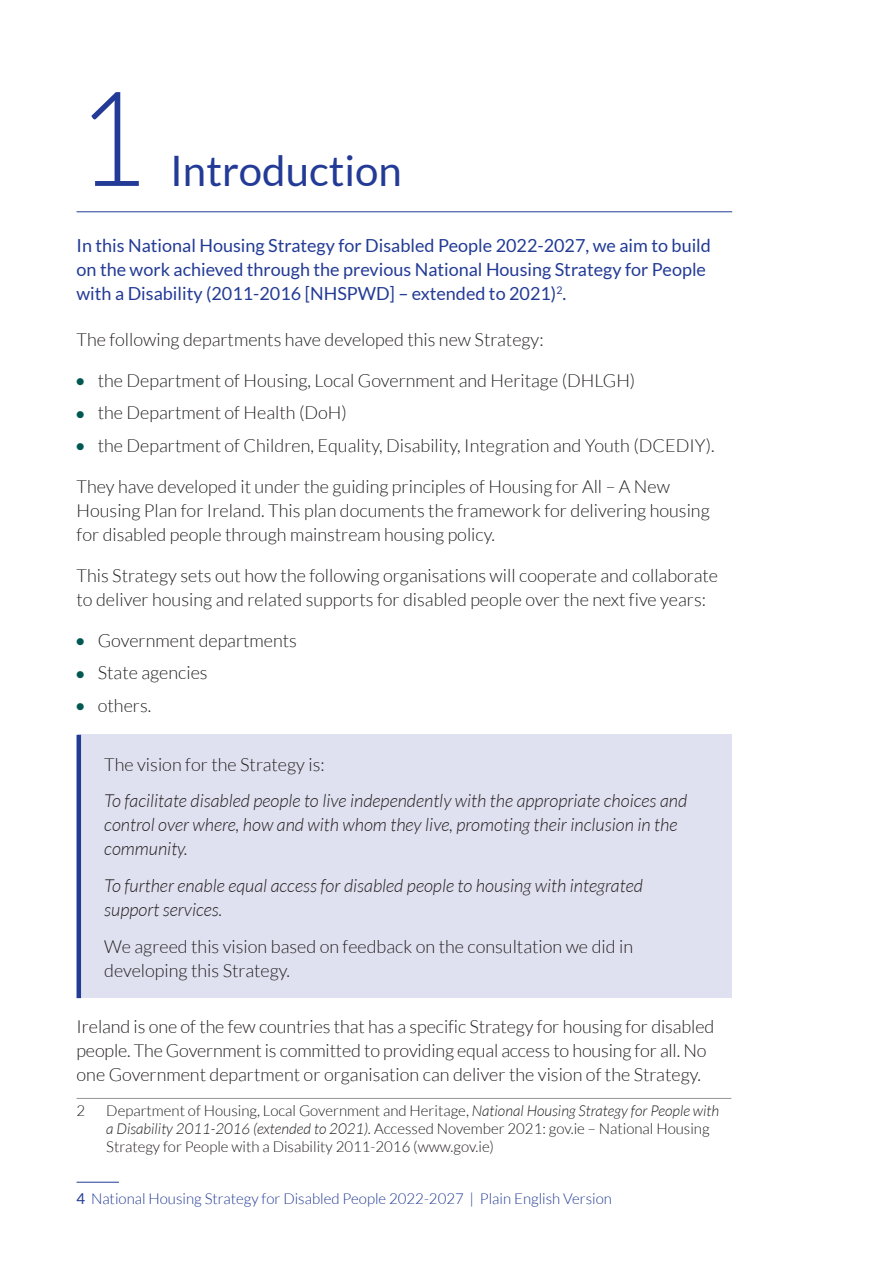
<style>
.page{position:relative;width:893px;height:1263px;background:#fff}
.page>*{position:absolute;margin:0;border:0;box-sizing:border-box;transform-origin:0 0}
.t1{font:300 132px "Lato";color:#233b96;scale:.91 1}
.t2{font:42px "Lato";color:#233b96}
.t3{font:300 18px/24px "Lato";color:#231f20}
.t4{font:italic 300 18px/24px "Lato";color:#231f20}
.t5{font:18px/24px "Lato";color:#233b96}
.t6{font:300 15px/18px "Lato";color:#231f20}
.t7{font:300 15px "Lato";color:#233b96}
.s1{color:#005951}
.s2{font-style:italic}
.s3{font-weight:400}
</style>
<div class="page">
<hr style="left:77px;top:1182px;width:42px;height:1px;background:#233b96">
<hr style="left:77px;top:211px;width:655px;height:1px;background:#233b96">
<div style="left:79px;top:735px;width:653px;height:263px;background:#e0e1f0"></div>
<hr style="left:77px;top:735px;width:4px;height:263px;background:#233b96">
<hr style="left:77px;top:1098px;width:654px;height:1px;background:#939598">
<h1 class="t1" style="left:77px;top:68px;width:78px">1</h1>
<h2 class="t2" style="left:170px;top:147px;width:233px">Introduction</h2>
<p class="t5" style="left:77px;top:234px;width:636px">In this National Housing Strategy for Disabled People 2022-2027, we aim to build on the work achieved through the previous National Housing Strategy for People with a Disability (2011-2016 [NHSPWD] – extended to 2021)<sup>2</sup>.</p>
<p class="t3" style="left:77px;top:327px;width:469px">The following departments have developed this new Strategy:</p>
<p class="t3" style="left:77px;top:368px;width:560px"><span class="s1">●</span> the Department of Housing, Local Government and Heritage (DHLGH)</p>
<p class="t3" style="left:77px;top:401px;width:272px"><span class="s1">●</span> the Department of Health (DoH)</p>
<p class="t3" style="left:77px;top:433px;width:640px"><span class="s1">●</span> the Department of Children, Equality, Disability, Integration and Youth (DCEDIY).</p>
<p class="t3" style="left:77px;top:474px;width:635px">They have developed it under the guiding principles of Housing for All – A New<br>Housing Plan for Ireland. This plan documents the framework for delivering housing for disabled people through mainstream housing policy.</p>
<p class="t3" style="left:77px;top:563px;width:643px">This Strategy sets out how the following organisations will cooperate and collaborate to deliver housing and related supports for disabled people over the next five years:</p>
<p class="t3" style="left:77px;top:628px;width:222px"><span class="s1">●</span> Government departments</p>
<p class="t3" style="left:77px;top:661px;width:133px"><span class="s1">●</span> State agencies</p>
<p class="t3" style="left:77px;top:693px;width:76px"><span class="s1">●</span> others.</p>
<p class="t3" style="left:104px;top:752px;width:222px">The vision for the Strategy is:</p>
<p class="t4" style="left:104px;top:789px;width:584px">To facilitate disabled people to live independently with the appropriate choices and control over where, how and with whom they live, promoting their inclusion in the community.</p>
<p class="t4" style="left:104px;top:874px;width:540px">To further enable equal access for disabled people to housing with integrated support services.</p>
<p class="t3" style="left:104px;top:934px;width:530px">We agreed this vision based on feedback on the consultation we did in developing this Strategy.</p>
<p class="t3" style="left:77px;top:1015px;width:639px">Ireland is one of the few countries that has a specific Strategy for housing for disabled people. The Government is committed to providing equal access to housing for all. No one Government department or organisation can deliver the vision of the Strategy.</p>
<p class="t6" style="left:77px;top:1102px;width:10px">2</p>
<p class="t6" style="left:106px;top:1102px;width:614px">Department of Housing, Local Government and Heritage, <span class="s2">National Housing Strategy for People with a Disability 2011-2016 (extended to 2021).</span> Accessed November 2021: gov.ie – National Housing<br>Strategy for People with a Disability 2011-2016 (www.gov.ie)</p>
<p class="t7" style="left:77px;top:1190px;width:537px"><span class="s3">4</span> National Housing Strategy for Disabled People 2022-2027 | Plain English Version</p>
</div>
